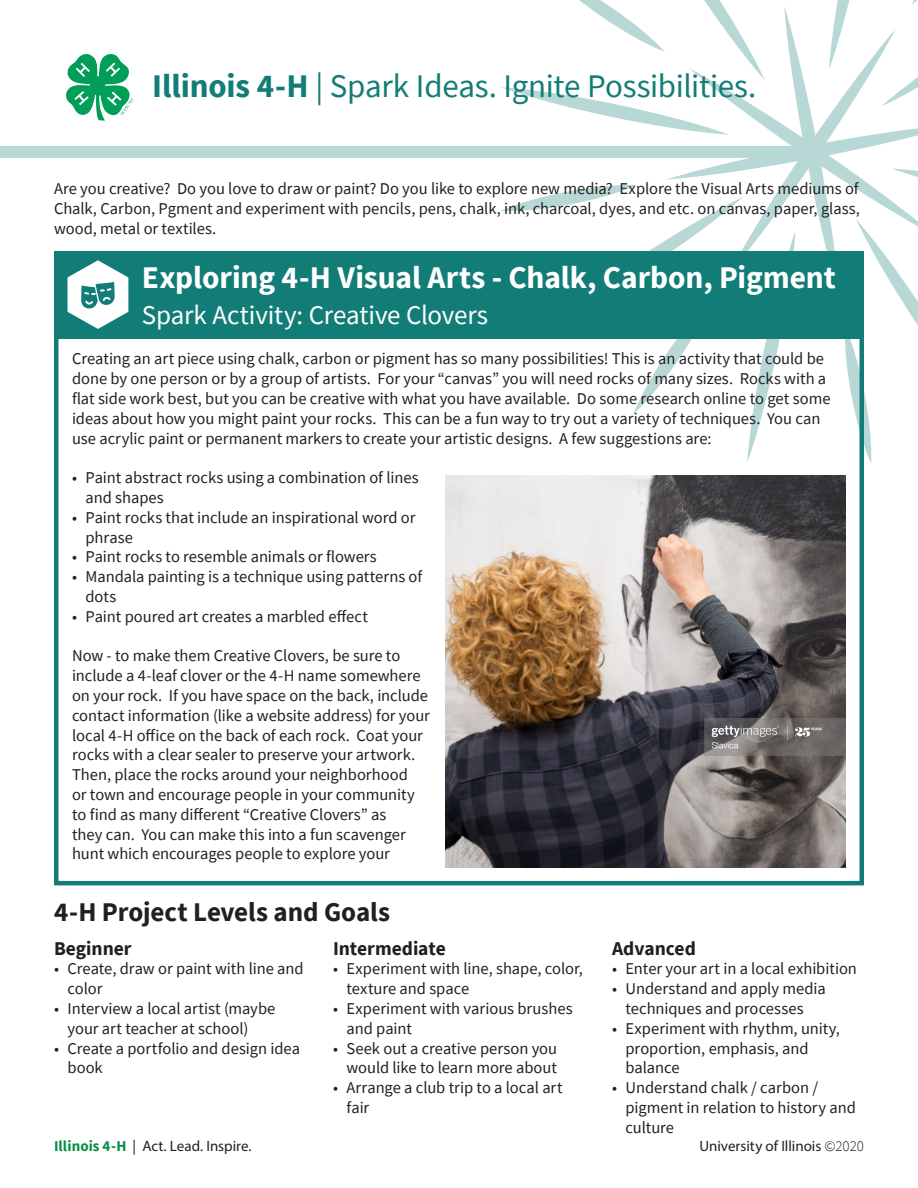
<style>
.page{position:relative;width:918px;height:1188px;background:#fff}
.page>*{position:absolute;margin:0;border:0;box-sizing:border-box;transform-origin:0 0}
.t1{font:33px "Source Sans Pro";letter-spacing:-.01em;color:#127d77}
.t2{font:700 31.5px "Source Sans Pro";letter-spacing:-.005em;color:#fff}
.t3{font:27px "Source Sans Pro";letter-spacing:-.01em;color:#fff}
.t4{font:700 27px "Source Sans Pro";letter-spacing:-.005em;color:#231f20}
.t5{font:700 19.5px "Source Sans Pro";color:#231f20}
.t6{font:16.5px/19.8px "Source Sans Pro";letter-spacing:-.005em;color:#231f20}
.t7{font:15px "Myriad Pro";color:#231f20}
.s1{font-weight:700}
.s2{font-family:"Source Sans Pro";font-weight:700;color:#0a8e46}
.s3{font-family:"Source Sans Pro";font-weight:300}
</style>
<div class="page">
<svg style="left:0;top:6px;width:918px;height:245px"></svg>
<svg style="left:549px;top:0;width:216px;height:81px"></svg>
<svg style="left:829px;top:0;width:89px;height:107px"></svg>
<svg style="left:500px;top:185px;width:296px;height:277px"></svg>
<svg style="left:501px;top:87px;width:228px;height:48px"></svg>
<svg style="left:845px;top:168px;width:73px;height:295px"></svg>
<div style="left:54px;top:334px;width:810px;height:551px;border:4px solid #127d77"></div>
<div style="left:54px;top:251px;width:810px;height:88px;background:#127d77"></div>
<svg style="left:66px;top:54px;width:67px;height:67px"></svg>
<svg style="left:68px;top:260px;width:60px;height:69px"></svg>
<img style="left:446px;top:475px;width:400px;height:392px">
<p class="t1" style="left:152px;top:65px;width:606px"><span class="s1">Illinois 4-H</span> | Spark Ideas. Ignite Possibilities.</p>
<p class="t6" style="left:54px;top:179px;width:808px;text-align:justify">Are you creative? Do you love to draw or paint? Do you like to explore new media? Explore the Visual Arts mediums of Chalk, Carbon, Pgment and experiment with pencils, pens, chalk, ink, charcoal, dyes, and etc. on canvas, paper, glass, wood, metal or textiles.</p>
<p class="t2" style="left:142px;top:256px;width:695px">Exploring 4-H Visual Arts - Chalk, Carbon, Pigment</p>
<p class="t3" style="left:142px;top:298px;width:348px">Spark Activity: Creative Clovers</p>
<p class="t6" style="left:72px;top:349px;width:760px">Creating an art piece using chalk, carbon or pigment has so many possibilities! This is an activity that could be done by one person or by a group of artists. For your “canvas” you will need rocks of many sizes. Rocks with a flat side work best, but you can be creative with what you have available. Do some research online to get some ideas about how you might paint your rocks. This can be a fun way to try out a variety of techniques. You can use acrylic paint or permanent markers to create your artistic designs. A few suggestions are:</p>
<p class="t6" style="left:86px;top:468px;width:335px;text-indent:-14px">• Paint abstract rocks using a combination of lines and shapes</p>
<p class="t6" style="left:86px;top:507px;width:332px;text-indent:-14px">• Paint rocks that include an inspirational word or phrase</p>
<p class="t6" style="left:72px;top:547px;width:306px">• Paint rocks to resemble animals or flowers</p>
<p class="t6" style="left:86px;top:567px;width:338px;text-indent:-14px">• Mandala painting is a technique using patterns of dots</p>
<p class="t6" style="left:72px;top:606px;width:298px">• Paint poured art creates a marbled effect</p>
<p class="t6" style="left:72px;top:646px;width:360px">Now - to make them Creative Clovers, be sure to include a 4-leaf clover or the 4-H name somewhere on your rock. If you have space on the back, include contact information (like a website address) for your local 4-H office on the back of each rock. Coat your rocks with a clear sealer to preserve your artwork.<br>Then, place the rocks around your neighborhood<br>or town and encourage people in your community to find as many different “Creative Clovers” as<br>they can. You can make this into a fun scavenger hunt which encourages people to explore your</p>
<p class="t4" style="left:54px;top:894px;width:338px">4-H Project Levels and Goals</p>
<p class="t5" style="left:54px;top:935px;width:79px">Beginner</p>
<p class="t6" style="left:68px;top:959px;width:238px;text-indent:-14px">• Create, draw or paint with line and color</p>
<p class="t6" style="left:68px;top:998px;width:209px;text-indent:-14px">• Interview a local artist (maybe your art teacher at school)</p>
<p class="t6" style="left:68px;top:1038px;width:234px;text-indent:-14px">• Create a portfolio and design idea book</p>
<p class="t5" style="left:333px;top:935px;width:114px">Intermediate</p>
<p class="t6" style="left:346px;top:959px;width:238px;text-indent:-14px">• Experiment with line, shape, color, texture and space</p>
<p class="t6" style="left:346px;top:998px;width:228px;text-indent:-14px">• Experiment with various brushes and paint</p>
<p class="t6" style="left:333px;top:1038px;width:226px;text-align:right">• Seek out a creative person you would like to learn more about</p>
<p class="t6" style="left:346px;top:1078px;width:218px;text-indent:-14px">• Arrange a club trip to a local art fair</p>
<p class="t5" style="left:612px;top:935px;width:85px">Advanced</p>
<p class="t6" style="left:612px;top:959px;width:246px">• Enter your art in a local exhibition</p>
<p class="t6" style="left:612px;top:979px;width:215px;text-align:center">• Understand and apply media techniques and processes</p>
<p class="t6" style="left:626px;top:1018px;width:216px;text-indent:-14px">• Experiment with rhythm, unity, proportion, emphasis, and balance</p>
<p class="t6" style="left:626px;top:1078px;width:232px;text-indent:-14px">• Understand chalk / carbon / pigment in relation to history and culture</p>
<p class="t7" style="left:54px;top:1136px;width:199px"><span class="s2">Illinois 4-H</span> | Act. Lead. Inspire.</p>
<p class="t7" style="left:700px;top:1136px;width:166px">University of Illinois <span class="s3">©2020</span></p>
</div>
